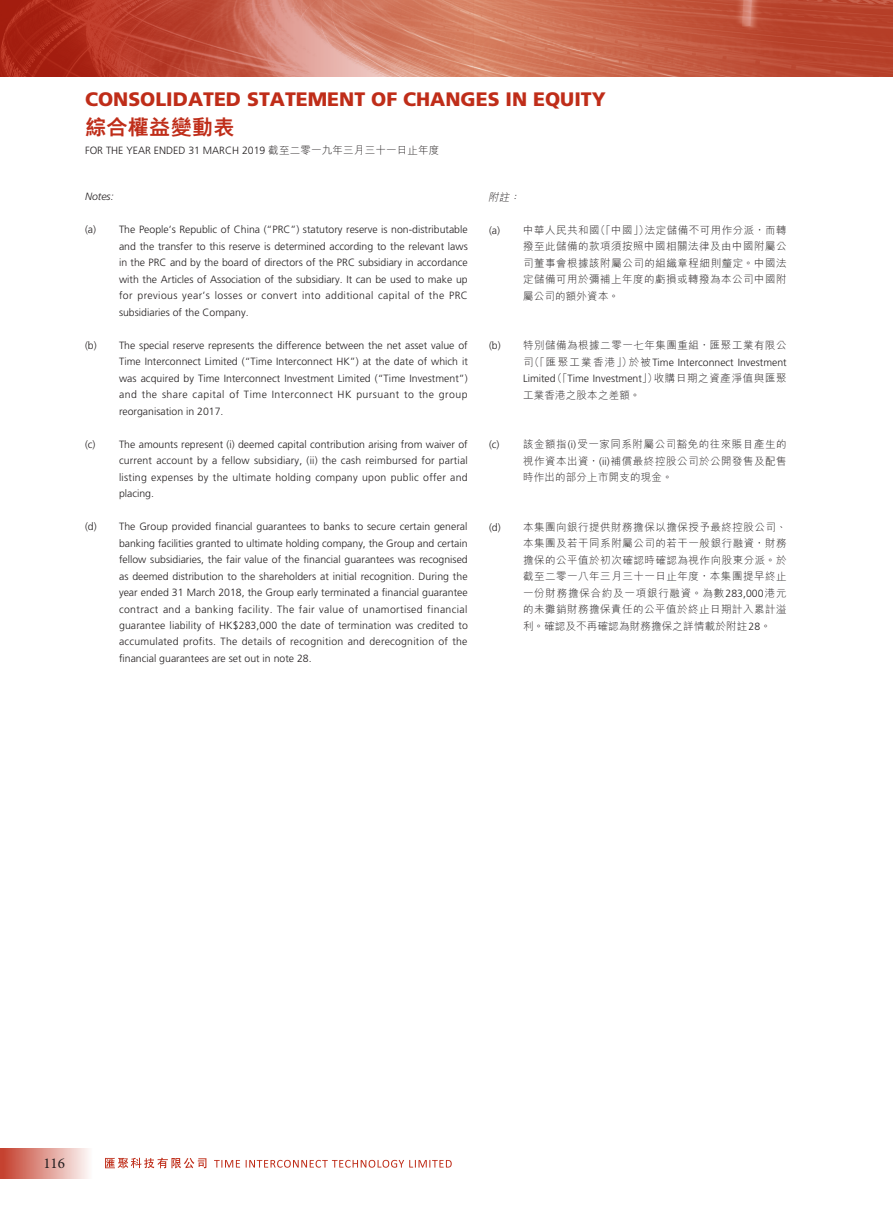
<style>
.page{position:relative;width:893px;height:1212px;background:#fff}
.page>*{position:absolute;margin:0;border:0;box-sizing:border-box;transform-origin:0 0}
.t1{font:800 21px "M Hei HK";letter-spacing:.02em;color:#bf2d19}
.t2{font:900 19.5px "Frutiger LT Std";color:#bf2d19}
.t3{font:15px "Minion Pro";color:#231f20}
.t4{font:300 10.5px/16.5px "Frutiger LT Std";color:#231f20;text-align:justify}
.t5{font:300 10.5px/16.5px "M Hei HK";letter-spacing:.05em;color:#231f20;text-align:justify}
.t6{font:300 10.5px "M Hei HK";letter-spacing:.02em;color:#231f20}
.t7{font:italic 300 10.5px "Frutiger LT Std";color:#231f20}
.t8{font:italic 300 10.5px "M Hei HK";color:#231f20}
.s1{font-family:"M Hei HK"}
.s2{font-family:"Frutiger LT Std"}
</style>
<div class="page">
<svg style="left:0;top:0;width:474px;height:77px;background:#c65f4c"></svg>
<svg style="left:474px;top:0;width:418px;height:77px;background:#c55e44"></svg>
<hr style="left:892px;top:0;width:1px;height:77px;background:#bf2d19">
<div style="left:0;top:1148px;width:98px;height:30px;background:linear-gradient(to right,#c33c2a,#fff)"></div>
<svg style="left:105px;top:1157px;width:101px;height:11px"></svg>
<svg style="left:214px;top:1160px;width:26px;height:7px"></svg>
<svg style="left:246px;top:1160px;width:206px;height:7px"></svg>
<h2 class="t2" style="left:85px;top:88px;width:522px">CONSOLIDATED STATEMENT OF CHANGES IN EQUITY</h2>
<h1 class="t1" style="left:85px;top:116px;width:151px">綜合權益變動表</h1>
<p class="t4" style="left:85px;top:142px;width:356px">FOR THE YEAR ENDED 31 MARCH 2019 <span class="s1">截至二零一九年三月三十一日止年度</span></p>
<p class="t8" style="left:488px;top:191px;width:35px">附註：</p>
<p class="t5" style="left:523px;top:221px;width:265px;text-indent:-34px"><span class="s2">(a)</span> 中華人民共和國（「中國」）法定儲備不可用作分派，而轉撥至此儲備的款項須按照中國相關法律及由中國附屬公司董事會根據該附屬公司的組織章程細則釐定。中國法定儲備可用於彌補上年度的虧損或轉撥為本公司中國附屬公司的額外資本。</p>
<p class="t5" style="left:489px;top:337px;width:299px"><span class="s2">(b)</span> 特別儲備為根據二零一七年集團重組，匯聚工業有限公</p>
<p class="t4" style="left:523px;top:354px;width:265px"><span class="s1">司（「匯聚工業香港」）於被</span>Time Interconnect Investment<br>Limited<span class="s1">（「</span>Time Investment<span class="s1">」）收購日期之資產淨值與匯聚</span></p>
<p class="t6" style="left:523px;top:389px;width:119px">工業香港之股本之差額。</p>
<p class="t5" style="left:523px;top:436px;width:265px;text-indent:-34px"><span class="s2">(c)</span> 該金額指<span class="s2">(i)</span>受一家同系附屬公司豁免的往來賬目產生的視作資本出資，<span class="s2">(ii)</span>補償最終控股公司於公開發售及配售時作出的部分上市開支的現金。</p>
<p class="t5" style="left:523px;top:518px;width:265px;text-indent:-34px"><span class="s2">(d)</span> 本集團向銀行提供財務擔保以擔保授予最終控股公司、本集團及若干同系附屬公司的若干一般銀行融資，財務擔保的公平值於初次確認時確認為視作向股東分派。於截至二零一八年三月三十一日止年度，本集團提早終止一份財務擔保合約及一項銀行融資。為數<span class="s2">283,000</span>港元的未攤銷財務擔保責任的公平值於終止日期計入累計溢利。確認及不再確認為財務擔保之詳情載於附註<span class="s2">28</span>。</p>
<p class="t7" style="left:85px;top:190px;width:30px">Notes:</p>
<p class="t4" style="left:119px;top:221px;width:350px;text-indent:-34px">(a) The People’s Republic of China (“PRC”) statutory reserve is non-distributable and the transfer to this reserve is determined according to the relevant laws in the PRC and by the board of directors of the PRC subsidiary in accordance with the Articles of Association of the subsidiary. It can be used to make up for previous year’s losses or convert into additional capital of the PRC subsidiaries of the Company.</p>
<p class="t4" style="left:119px;top:337px;width:350px;text-indent:-34px">(b) The special reserve represents the difference between the net asset value of Time Interconnect Limited (“Time Interconnect HK”) at the date of which it was acquired by Time Interconnect Investment Limited (“Time Investment”) and the share capital of Time Interconnect HK pursuant to the group reorganisation in 2017.</p>
<p class="t4" style="left:119px;top:436px;width:350px;text-indent:-34px">(c) The amounts represent (i) deemed capital contribution arising from waiver of current account by a fellow subsidiary, (ii) the cash reimbursed for partial listing expenses by the ultimate holding company upon public offer and placing.</p>
<p class="t4" style="left:119px;top:518px;width:350px;text-indent:-34px">(d) The Group provided financial guarantees to banks to secure certain general banking facilities granted to ultimate holding company, the Group and certain fellow subsidiaries, the fair value of the financial guarantees was recognised as deemed distribution to the shareholders at initial recognition. During the year ended 31 March 2018, the Group early terminated a financial guarantee contract and a banking facility. The fair value of unamortised financial guarantee liability of HK$283,000 the date of termination was credited to accumulated profits. The details of recognition and derecognition of the financial guarantees are set out in note 28.</p>
<h3 class="t3" style="left:43px;top:1154px;width:23px">116</h3>
</div>
